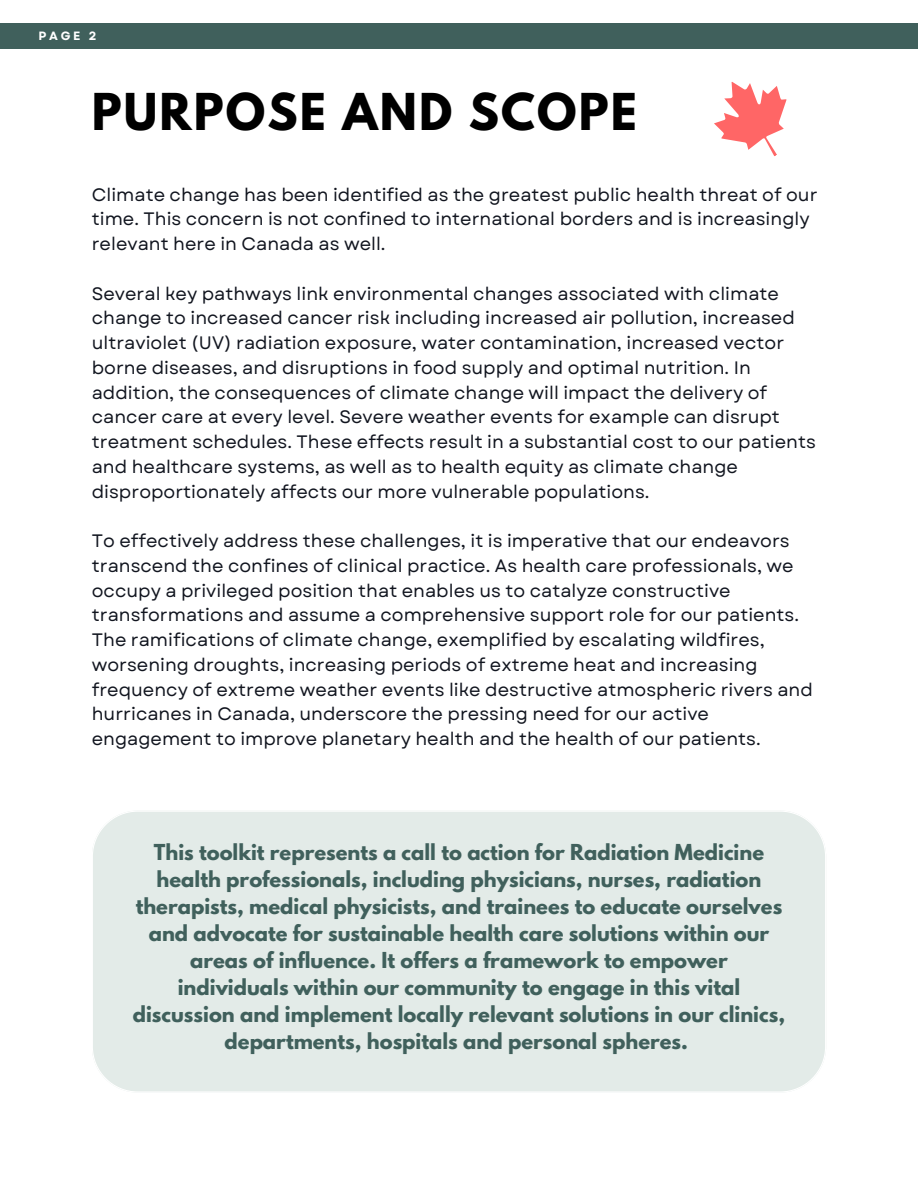
<style>
.page{position:relative;width:918px;height:1188px;background:#fff}
.page>*{position:absolute;margin:0;border:0;box-sizing:border-box;transform-origin:0 0}
.t1{font:700 45px "League Spartan";letter-spacing:.045em;color:#000}
.t2{font:700 19.5px/27px "League Spartan";color:#40605c;text-align:center}
.t3{font:18px/24.8px "Garet";color:#11151f}
.t4{font:700 12px "Garet";color:#fff}
</style>
<div class="page">
<div style="left:0;top:24px;width:918px;height:25px;background:#40605c"></div>
<div style="left:93px;top:812px;width:732px;height:280px;background:#e3ebe8"></div>
<svg style="left:714px;top:82px;width:73px;height:75px"></svg>
<h3 class="t4" style="left:38px;top:27px;width:60px">PAGE 2</h3>
<h1 class="t1" style="left:92px;top:90px;width:547px">PURPOSE AND SCOPE</h1>
<p class="t3" style="left:92px;top:182px;width:727px">Climate change has been identified as the greatest public health threat of our time. This concern is not confined to international borders and is increasingly relevant here in Canada as well.</p>
<p class="t3" style="left:92px;top:281px;width:726px">Several key pathways link environmental changes associated with climate change to increased cancer risk including increased air pollution, increased ultraviolet (UV) radiation exposure, water contamination, increased vector borne diseases, and disruptions in food supply and optimal nutrition. In addition, the consequences of climate change will impact the delivery of cancer care at every level. Severe weather events for example can disrupt treatment schedules. These effects result in a substantial cost to our patients and healthcare systems, as well as to health equity as climate change disproportionately affects our more vulnerable populations.</p>
<p class="t3" style="left:92px;top:529px;width:723px">To effectively address these challenges, it is imperative that our endeavors transcend the confines of clinical practice. As health care professionals, we occupy a privileged position that enables us to catalyze constructive transformations and assume a comprehensive support role for our patients.<br>The ramifications of climate change, exemplified by escalating wildfires, worsening droughts, increasing periods of extreme heat and increasing frequency of extreme weather events like destructive atmospheric rivers and hurricanes in Canada, underscore the pressing need for our active engagement to improve planetary health and the health of our patients.</p>
<h3 class="t2" style="left:133px;top:841px;width:654px">This toolkit represents a call to action for Radiation Medicine health professionals, including physicians, nurses, radiation therapists, medical physicists, and trainees to educate ourselves and advocate for sustainable health care solutions within our areas of influence. It offers a framework to empower individuals within our community to engage in this vital discussion and implement locally relevant solutions in our clinics, departments, hospitals and personal spheres.</h3>
</div>
